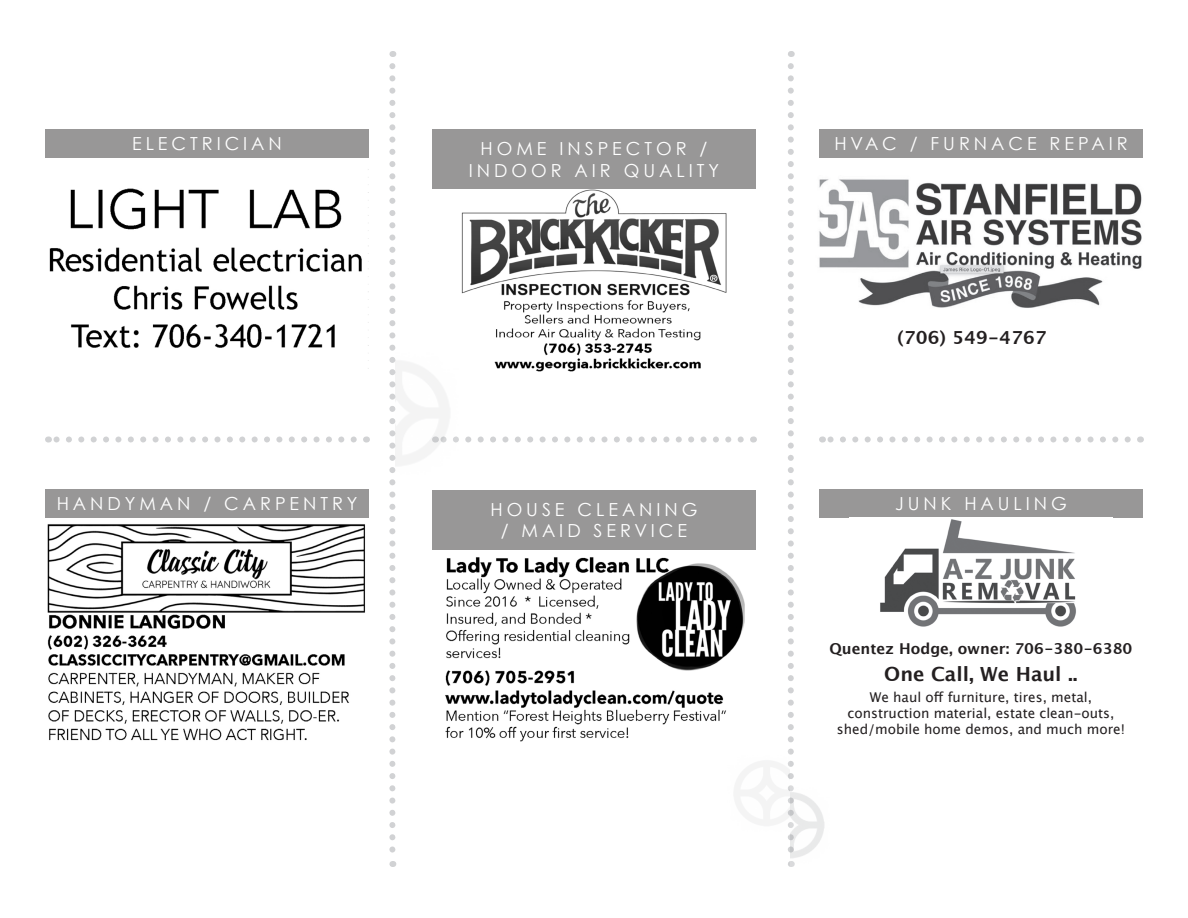
<style>
.page{position:relative;width:1188px;height:918px;background:#fff}
.page>*{position:absolute;margin:0;border:0;box-sizing:border-box;transform-origin:0 0}
.t1{font:700 19.5px "Lucida Grande";color:#231f20}
.t2{font:18px "Century Gothic";letter-spacing:.22em;color:#fff}
.t3{font:700 18px "Lucida Grande";color:#231f20}
.t4{font:700 15px "Lucida Grande";color:#231f20}
.t5{font:13.5px/16.2px "Lucida Grande";color:#231f20;text-align:center}
</style>
<div class="page">
<svg style="left:389px;top:66px;width:6px;height:801px"></svg>
<svg style="left:48px;top:436px;width:306px;height:6px"></svg>
<svg style="left:465px;top:436px;width:276px;height:6px"></svg>
<svg style="left:822px;top:436px;width:306px;height:6px"></svg>
<svg style="left:788px;top:66px;width:6px;height:801px"></svg>
<div style="left:45px;top:129px;width:324px;height:29px;background:#989797"></div>
<div style="left:432px;top:129px;width:324px;height:60px;background:#989797"></div>
<div style="left:819px;top:129px;width:324px;height:29px;background:#989797"></div>
<div style="left:45px;top:489px;width:324px;height:29px;background:#989797"></div>
<div style="left:432px;top:490px;width:324px;height:60px;background:#989797"></div>
<div style="left:819px;top:489px;width:324px;height:29px;background:#989797"></div>
<img style="left:880px;top:519px;width:196px;height:108px">
<img style="left:49px;top:169px;width:320px;height:200px">
<img style="left:47px;top:524px;width:318px;height:217px">
<img style="left:445px;top:557px;width:300px;height:185px">
<img style="left:461px;top:189px;width:266px;height:183px">
<img style="left:819px;top:179px;width:323px;height:129px">
<img style="left:395px;top:344px;width:69px;height:127px">
<img style="left:791px;top:782px;width:34px;height:85px">
<p class="t2" style="left:132px;top:133px;width:151px">ELECTRICIAN</p>
<p class="t2" style="left:481px;top:137px;width:228px">HOME INSPECTOR /</p>
<p class="t2" style="left:469px;top:159px;width:252px">INDOOR AIR QUALITY</p>
<p class="t2" style="left:57px;top:493px;width:302px">HANDYMAN / CARPENTRY</p>
<p class="t2" style="left:490px;top:498px;width:209px">HOUSE CLEANING</p>
<p class="t2" style="left:501px;top:520px;width:188px">/ MAID SERVICE</p>
<p class="t2" style="left:834px;top:133px;width:295px">HVAC / FURNACE REPAIR</p>
<p class="t3" style="left:897px;top:323px;width:151px">(706) 549-4767</p>
<p class="t2" style="left:895px;top:493px;width:173px">JUNK HAULING</p>
<p class="t4" style="left:830px;top:636px;width:304px">Quentez Hodge, owner: 706-380-6380</p>
<p class="t1" style="left:884px;top:658px;width:195px">One Call, We Haul ..</p>
<p class="t5" style="left:837px;top:689px;width:290px">We haul off furniture, tires, metal, construction material, estate clean-outs, shed/mobile home demos, and much more!</p>
</div>
